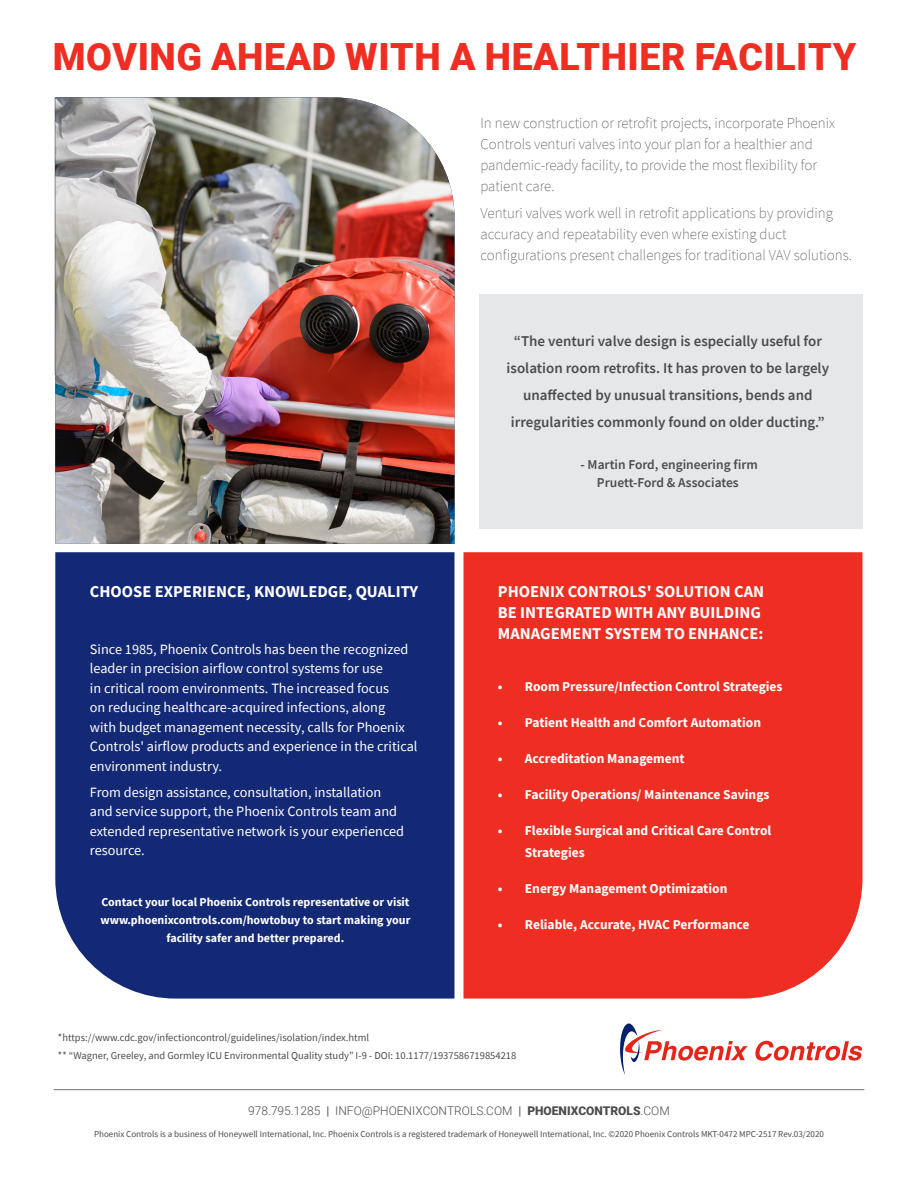
<style>
.page{position:relative;width:918px;height:1188px;background:#fff}
.page>*{position:absolute;margin:0;border:0;box-sizing:border-box;transform-origin:0 0}
.t1{font:900 37.5px "Roboto";letter-spacing:.015em;color:#ee2e22}
.t2{font:700 16.5px/21px "Source Sans Pro";color:#fff}
.t3{font:200 15px/21px "Source Sans Pro";color:#4b4c4d}
.t4{font:600 15px/27px "Source Sans Pro";color:#4b4c4d;text-align:center}
.t5{font:14.25px/19.5px "Source Sans Pro";color:#fff}
.t6{font:700 13.5px/22.5px "Source Sans Pro";color:#fff}
.t7{font:600 13.5px/18.8px "Source Sans Pro";color:#4b4c4d;text-align:center}
.t8{font:700 12px/18px "Source Sans Pro";color:#fff;text-align:center}
.t9{font:300 12px "Roboto";color:#4b4c4d}
.t10{font:10.5px/17.9px "Source Sans Pro";color:#4b4c4d}
.t11{font:9px "Source Sans Pro";color:#4b4c4d}
.s1{font-weight:400}
.s2{font-weight:900}
</style>
<div class="page">
<hr style="left:54px;top:1089px;width:810px;height:1px;background:#6c6d70">
<img style="left:55px;top:98px;width:400px;height:446px">
<div style="left:55px;top:552px;width:400px;height:447px;background:#142975"></div>
<div style="left:464px;top:552px;width:399px;height:447px;background:#ee2e22"></div>
<div style="left:479px;top:295px;width:384px;height:234px;background:#e6e7e9"></div>
<svg style="left:755px;top:1041px;width:107px;height:20px"></svg>
<svg style="left:620px;top:1024px;width:128px;height:50px"></svg>
<h1 class="t1" style="left:53px;top:31px;width:805px">MOVING AHEAD WITH A HEALTHIER FACILITY</h1>
<p class="t3" style="left:480px;top:112px;width:356px">In new construction or retrofit projects, incorporate Phoenix Controls venturi valves into your plan for a healthier and pandemic-ready facility, to provide the most flexibility for patient care.</p>
<p class="t3" style="left:480px;top:203px;width:373px">Venturi valves work well in retrofit applications by providing accuracy and repeatability even where existing duct configurations present challenges for traditional VAV solutions.</p>
<p class="t2" style="left:90px;top:581px;width:330px">CHOOSE EXPERIENCE, KNOWLEDGE, QUALITY</p>
<p class="t5" style="left:90px;top:639px;width:329px">Since 1985, Phoenix Controls has been the recognized leader in precision airflow control systems for use<br>in critical room environments. The increased focus<br>on reducing healthcare-acquired infections, along<br>with budget management necessity, calls for Phoenix Controls' airflow products and experience in the critical environment industry.</p>
<p class="t5" style="left:90px;top:782px;width:316px">From design assistance, consultation, installation and service support, the Phoenix Controls team and extended representative network is your experienced resource.</p>
<p class="t8" style="left:100px;top:892px;width:312px">Contact your local Phoenix Controls representative or visit www.phoenixcontrols.com/howtobuy to start making your facility safer and better prepared.</p>
<p class="t4" style="left:507px;top:328px;width:324px">“The venturi valve design is especially useful for isolation room retrofits. It has proven to be largely unaffected by unusual transitions, bends and irregularities commonly found on older ducting.”</p>
<p class="t7" style="left:581px;top:455px;width:179px">- Martin Ford, engineering firm<br>Pruett-Ford &amp; Associates</p>
<p class="t2" style="left:498px;top:581px;width:268px">PHOENIX CONTROLS' SOLUTION CAN<br>BE INTEGRATED WITH ANY BUILDING<br>MANAGEMENT SYSTEM TO ENHANCE:</p>
<p class="t6" style="left:498px;top:675px;width:286px">• Room Pressure/Infection Control Strategies</p>
<p class="t6" style="left:498px;top:711px;width:265px">• Patient Health and Comfort Automation</p>
<p class="t6" style="left:498px;top:747px;width:188px">• Accreditation Management</p>
<p class="t6" style="left:498px;top:783px;width:273px">• Facility Operations/ Maintenance Savings</p>
<p class="t6" style="left:525px;top:819px;width:248px;text-indent:-27px">• Flexible Surgical and Critical Care Control<br>Strategies</p>
<p class="t6" style="left:498px;top:877px;width:231px">• Energy Management Optimization</p>
<p class="t6" style="left:498px;top:913px;width:253px">• Reliable, Accurate, HVAC Performance</p>
<p class="t10" style="left:58px;top:1029px;width:460px">*https://www.cdc.gov/infectioncontrol/guidelines/isolation/index.html<br>** “Wagner, Greeley, and Gormley ICU Environmental Quality study” I-9 - DOI: 10.1177/1937586719854218</p>
<p class="t9" style="left:248px;top:1102px;width:423px">978.795.1285 <span class="s1">|</span> INFO@PHOENIXCONTROLS.COM <span class="s1">|</span> <span class="s2">PHOENIXCONTROLS</span>.COM</p>
<p class="t11" style="left:94px;top:1129px;width:731px">Phoenix Controls is a business of Honeywell International, Inc. Phoenix Controls is a registered trademark of Honeywell International, Inc. ©2020 Phoenix Controls MKT-0472 MPC-2517 Rev.03/2020</p>
</div>
